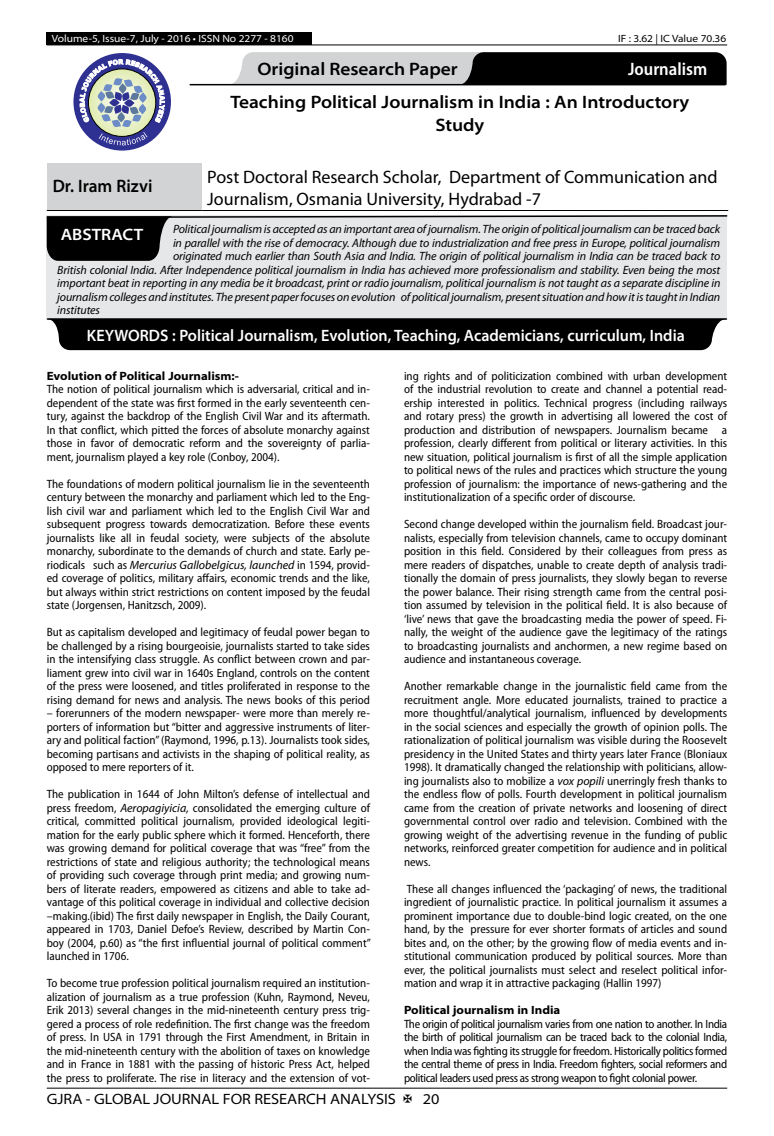
<style>
.page{position:relative;width:774px;height:1136px;background:#fff}
.page>*{position:absolute;margin:0;border:0;box-sizing:border-box;transform-origin:0 0}
.t1{font:18px/21.6px "Myriad Pro";color:#000}
.t2{font:600 semi-expanded 18px/23.4px "Myriad Pro";color:#000;text-align:center}
.t3{font:600 semi-expanded 18px "Myriad Pro";color:#000;scale:.9 1}
.t4{font:600 semi-condensed 18px "Myriad Pro";color:#fff}
.t5{font:600 semi-expanded 16.5px "Myriad Pro";color:#fff;scale:.9 1}
.t6{font:600 semi-expanded 16.5px "Myriad Pro";color:#fff}
.t7{font:semi-expanded 15px "Myriad Pro";color:#000}
.t8{font:semi-condensed 12px/13.5px "Myriad Pro";color:#000;text-align:justify}
.t9{font:italic 12px "Myriad Pro";letter-spacing:-.01em;color:#000}
.t10{font:700 semi-expanded 12px "Myriad Pro";color:#000}
.t11{font:semi-expanded 10.5px "Myriad Pro";color:#fff}
.t12{font:semi-expanded 10.5px "Myriad Pro";color:#000}
.s1{font-style:italic;font-stretch:normal}
</style>
<div class="page">
<hr style="left:47px;top:1087px;width:680px;height:1px;background:#000">
<div style="left:47px;top:32px;width:265px;height:13px;background:#000"></div>
<hr style="left:47px;top:45px;width:680px;height:1px;background:#000">
<svg style="left:229px;top:52px;width:498px;height:33px;background:#686969"></svg>
<hr style="left:190px;top:84px;width:535px;height:1px;background:#000">
<div style="left:73px;top:53px;width:98px;height:97px;background:#2e3092;border-radius:50%"></div>
<svg style="left:80px;top:59px;width:85px;height:86px"></svg>
<div style="left:47px;top:163px;width:154px;height:47px;background:#d1d3d4"></div>
<hr style="left:47px;top:210px;width:154px;height:1px;background:#000">
<hr style="left:201px;top:210px;width:527px;height:1px;background:#000">
<div style="left:47px;top:215px;width:680px;height:104px;background:#e6e7e8"></div>
<svg style="left:46px;top:215px;width:682px;height:46px"></svg>
<hr style="left:48px;top:318px;width:678px;height:2px;background:#000">
<div style="left:47px;top:319px;width:679px;height:31px;background:#000"></div>
<p class="t11" style="left:52px;top:32px;width:243px">Volume-5, Issue-7, July - 2016 • ISSN No 2277 - 8160</p>
<p class="t12" style="left:618px;top:32px;width:110px">IF : 3.62 | IC Value 70.36</p>
<h1 class="t2" style="left:257px;top:58px;width:202px">Original Research Paper</h1>
<h1 class="t4" style="left:628px;top:59px;width:81px">Journalism</h1>
<h1 class="t2" style="left:230px;top:91px;width:460px">Teaching Political Journalism in India : An Introductory<br>Study</h1>
<h1 class="t3" style="left:53px;top:176px;width:112px">Dr. Iram Rizvi</h1>
<h1 class="t1" style="left:207px;top:166px;width:512px">Post Doctoral Research Scholar, Department of Communication and<br>Journalism, Osmania University, Hydrabad -7</h1>
<p class="t9" style="left:173px;top:222px;width:549px">Political journalism is accepted as an important area of journalism. The origin of political journalism can be traced back</p>
<p class="t9" style="left:173px;top:236px;width:549px">in parallel with the rise of democracy. Although due to industrialization and free press in Europe, political journalism</p>
<p class="t9" style="left:173px;top:249px;width:549px">originated much earlier than South Asia and India. The origin of political journalism in India can be traced back to</p>
<p class="t9" style="left:57px;top:263px;width:664px">British colonial India. After Independence political journalism in India has achieved more professionalism and stability. Even being the most</p>
<p class="t9" style="left:57px;top:276px;width:664px">important beat in reporting in any media be it broadcast, print or radio journalism, political journalism is not taught as a separate discipline in</p>
<p class="t9" style="left:57px;top:290px;width:664px">journalism colleges and institutes. The present paper focuses on evolution of political journalism, present situation and how it is taught in Indian</p>
<p class="t9" style="left:57px;top:303px;width:44px">institutes</p>
<h2 class="t6" style="left:61px;top:225px;width:84px">ABSTRACT</h2>
<h2 class="t5" style="left:87px;top:326px;width:666px">KEYWORDS : Political Journalism, Evolution, Teaching, Academicians, curriculum, India</h2>
<p class="t10" style="left:47px;top:368px;width:194px">Evolution of Political Journalism:-</p>
<p class="t8" style="left:47px;top:382px;width:325px">The notion of political journalism which is adversarial, critical and in&shy;dependent of the state was first formed in the early seventeenth cen&shy;tury, against the backdrop of the English Civil War and its aftermath.<br>In that conflict, which pitted the forces of absolute monarchy against those in favor of democratic reform and the sovereignty of parlia&shy;ment, journalism played a key role (Conboy, 2004).</p>
<p class="t8" style="left:47px;top:477px;width:325px">The foundations of modern political journalism lie in the seventeenth century between the monarchy and parliament which led to the Eng&shy;lish civil war and parliament which led to the English Civil War and subsequent progress towards democratization. Before these events journalists like all in feudal society, were subjects of the absolute monarchy, subordinate to the demands of church and state. Early pe&shy;riodicals such as <span class="s1">Mercurius Gallobelgicus, launched</span> in 1594, provid&shy;ed coverage of politics, military affairs, economic trends and the like, but always within strict restrictions on content imposed by the feudal state (Jorgensen, Hanitzsch, 2009).</p>
<p class="t8" style="left:47px;top:625px;width:325px">But as capitalism developed and legitimacy of feudal power began to be challenged by a rising bourgeoisie, journalists started to take sides in the intensifying class struggle. As conflict between crown and par&shy;liament grew into civil war in 1640s England, controls on the content of the press were loosened, and titles proliferated in response to the rising demand for news and analysis. The news books of this period</p>
<p class="t8" style="left:47px;top:706px;width:325px">– forerunners of the modern newspaper- were more than merely re&shy;porters of information but “bitter and aggressive instruments of liter&shy;ary and political faction” (Raymond, 1996, p.13). Journalists took sides, becoming partisans and activists in the shaping of political reality, as opposed to mere reporters of it.</p>
<p class="t8" style="left:47px;top:787px;width:326px">The publication in 1644 of John Milton’s defense of intellectual and press freedom, <span class="s1">Aeropagiyicia,</span> consolidated the emerging culture of critical, committed political journalism, provided ideological legiti&shy;mation for the early public sphere which it formed. Henceforth, there was growing demand for political coverage that was “free” from the restrictions of state and religious authority; the technological means of providing such coverage through print media; and growing num&shy;bers of literate readers, empowered as citizens and able to take ad&shy;vantage of this political coverage in individual and collective decision –making.(ibid) The first daily newspaper in English, the Daily Courant, appeared in 1703, Daniel Defoe’s Review, described by Martin Con&shy;boy (2004, p.60) as “the first influential journal of political comment” launched in 1706.</p>
<p class="t8" style="left:47px;top:976px;width:325px">To become true profession political journalism required an institution&shy;alization of journalism as a true profession (Kuhn, Raymond, Neveu, Erik 2013) several changes in the mid-nineteenth century press trig&shy;gered a process of role redefinition. The first change was the freedom of press. In USA in 1791 through the First Amendment, in Britain in the mid-nineteenth century with the abolition of taxes on knowledge and in France in 1881 with the passing of historic Press Act, helped the press to proliferate. The rise in literacy and the extension of vot-</p>
<p class="t8" style="left:404px;top:369px;width:325px">ing rights and of politicization combined with urban development of the industrial revolution to create and channel a potential read&shy;ership interested in politics. Technical progress (including railways and rotary press) the growth in advertising all lowered the cost of production and distribution of newspapers. Journalism became a profession, clearly different from political or literary activities. In this new situation, political journalism is first of all the simple application to political news of the rules and practices which structure the young profession of journalism: the importance of news-gathering and the institutionalization of a specific order of discourse.</p>
<p class="t8" style="left:404px;top:517px;width:325px">Second change developed within the journalism field. Broadcast jour&shy;nalists, especially from television channels, came to occupy dominant position in this field. Considered by their colleagues from press as mere readers of dispatches, unable to create depth of analysis tradi&shy;tionally the domain of press journalists, they slowly began to reverse the power balance. Their rising strength came from the central posi&shy;tion assumed by television in the political field. It is also because of ‘live’ news that gave the broadcasting media the power of speed. Fi&shy;nally, the weight of the audience gave the legitimacy of the ratings to broadcasting journalists and anchormen, a new regime based on audience and instantaneous coverage.</p>
<p class="t8" style="left:404px;top:679px;width:325px">Another remarkable change in the journalistic field came from the recruitment angle. More educated journalists, trained to practice a more thoughtful/analytical journalism, influenced by developments in the social sciences and especially the growth of opinion polls. The rationalization of political journalism was visible during the Roosevelt presidency in the United States and thirty years later France (Bloniaux 1998). It dramatically changed the relationship with politicians, allow&shy;ing journalists also to mobilize a <span class="s1">vox popili</span> unerringly fresh thanks to the endless flow of polls. Fourth development in political journalism came from the creation of private networks and loosening of direct governmental control over radio and television. Combined with the growing weight of the advertising revenue in the funding of public networks, reinforced greater competition for audience and in political news.</p>
<p class="t8" style="left:404px;top:882px;width:325px">These all changes influenced the ‘packaging’ of news, the traditional ingredient of journalistic practice. In political journalism it assumes a prominent importance due to double-bind logic created, on the one hand, by the pressure for ever shorter formats of articles and sound bites and, on the other; by the growing flow of media events and in&shy;stitutional communication produced by political sources. More than ever, the political journalists must select and reselect political infor&shy;mation and wrap it in attractive packaging (Hallin 1997)</p>
<p class="t10" style="left:404px;top:1003px;width:158px">Political journalism in India</p>
<p class="t8" style="left:404px;top:1017px;width:325px">The origin of political journalism varies from one nation to another. In India the birth of political journalism can be traced back to the colonial India, when India was fighting its struggle for freedom. Historically politics formed the central theme of press in India. Freedom fighters, social reformers and political leaders used press as strong weapon to fight colonial power.</p>
<p class="t7" style="left:47px;top:1090px;width:351px">GJRA - GLOBAL JOURNAL FOR RESEARCH ANALYSIS</p>
<p class="t7" style="left:423px;top:1090px;width:18px">20</p>
</div>
